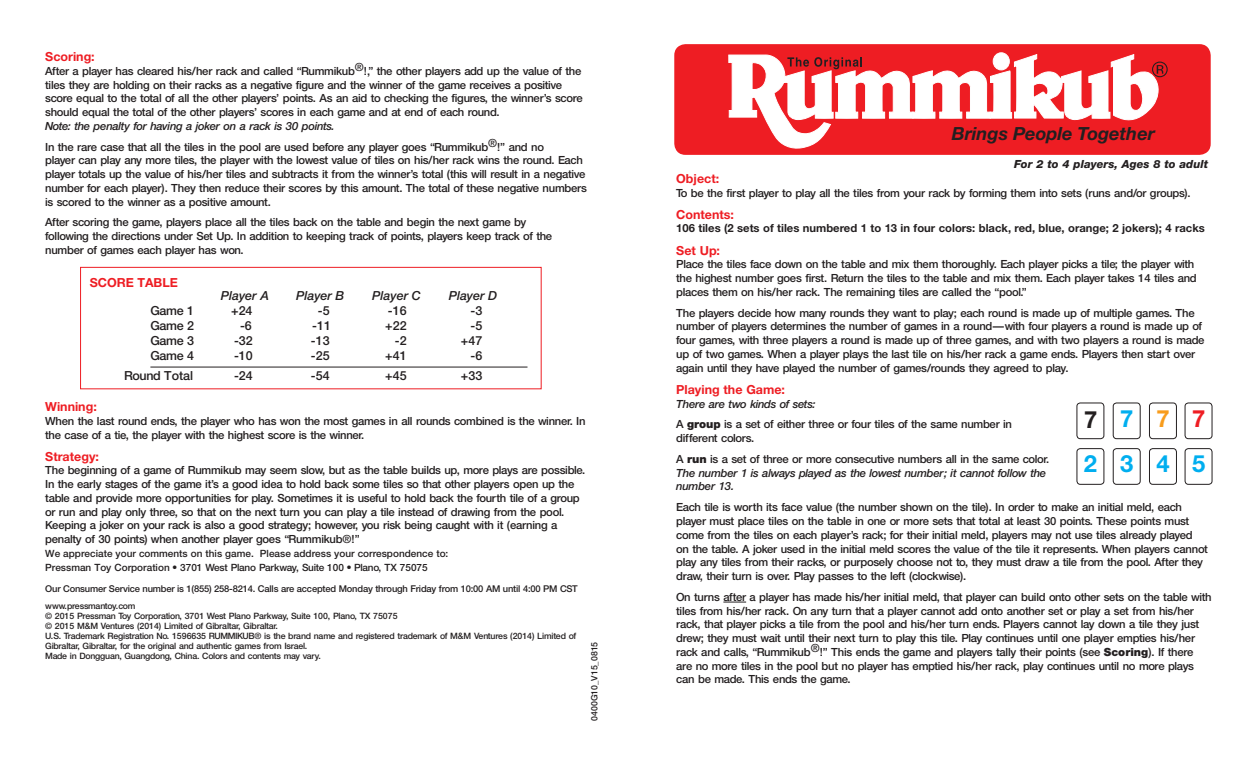
<style>
.page{position:relative;width:1260px;height:765px;background:#fff}
.page>*{position:absolute;margin:0;border:0;box-sizing:border-box;transform-origin:0 0}
.t1{font:700 23.75px/44.6px "Helvetica Neue";color:#00aeef}
.t2{font:italic 700 18.12px "Helvetica Neue";color:#231f20}
.t3{font:500 12.5px "Helvetica Neue";color:#231f20}
.t4{font:700 12.5px "Helvetica Neue";color:#ee1d23}
.t5{font:italic 500 12.5px "Helvetica Neue";color:#231f20}
.t6{font:500 11.25px/13.8px "Helvetica Neue";letter-spacing:-.03em;color:#231f20}
.t7{font:italic 500 11.25px/13.8px "Helvetica Neue";letter-spacing:-.03em;color:#231f20}
.t8{font:700 11.25px "Helvetica Neue";color:#231f20}
.t9{font:italic 800 11.25px "Helvetica Neue";color:#231f20}
.t10{font:500 10px/13.8px "Helvetica Neue";color:#231f20}
.t11{font:500 9.38px "Helvetica Neue";letter-spacing:-.02em;color:#231f20}
.t12{font:500 8.75px/10px "Helvetica Neue";letter-spacing:-.025em;color:#231f20}
.t13{font:500 8.75px "Helvetica Neue";color:#231f20}
.s1{font-style:italic}
.s2{font-weight:900}
.s3{color:#231f20}
.s4{color:#f89c1c}
.s5{color:#ee1d23}
</style>
<div class="page">
<div style="left:674px;top:44px;width:537px;height:111px;background:#ee1d23;border-radius:11px"></div>
<svg style="left:723px;top:602px;width:23px;height:1px"></svg>
<div style="left:993px;top:53px;width:16px;height:17px;border:1px solid #fff;border-radius:50%"></div>
<svg style="left:729px;top:54px;width:439px;height:94px"></svg>
<div style="left:1113px;top:403px;width:27px;height:36px;border:1px solid #231f20;border-radius:3px"></div>
<div style="left:1149px;top:403px;width:28px;height:36px;border:1px solid #231f20;border-radius:3px"></div>
<div style="left:1077px;top:403px;width:27px;height:36px;border:1px solid #231f20;border-radius:3px"></div>
<div style="left:1185px;top:403px;width:27px;height:36px;border:1px solid #231f20;border-radius:3px"></div>
<div style="left:1113px;top:448px;width:27px;height:37px;border:1px solid #231f20;border-radius:3px"></div>
<div style="left:1149px;top:448px;width:28px;height:37px;border:1px solid #231f20;border-radius:3px"></div>
<div style="left:1077px;top:448px;width:27px;height:37px;border:1px solid #231f20;border-radius:3px"></div>
<div style="left:1185px;top:448px;width:27px;height:37px;border:1px solid #231f20;border-radius:3px"></div>
<div style="left:80px;top:267px;width:461px;height:122px;background:#fff;border:1px solid #ee1d23"></div>
<hr style="left:150px;top:367px;width:378px;height:1px;background:#231f20">
<p class="t4" style="left:45px;top:49px;width:51px">Scoring:</p>
<p class="t6" style="left:45px;top:64px;width:539px">After a player has cleared his/her rack and called “Rummikub®!,” the other players add up the value of the tiles they are holding on their racks as a negative figure and the winner of the game receives a positive score equal to the total of all the other players’ points. As an aid to checking the figures, the winner’s score should equal the total of the other players’ scores in each game and at end of each round.</p>
<p class="t7" style="left:45px;top:119px;width:291px">Note: the penalty for having a joker on a rack is 30 points.</p>
<p class="t6" style="left:45px;top:140px;width:543px">In the rare case that all the tiles in the pool are used before any player goes “Rummikub®!” and no<br>player can play any more tiles, the player with the lowest value of tiles on his/her rack wins the round. Each player totals up the value of his/her tiles and subtracts it from the winner’s total (this will result in a negative number for each player). They then reduce their scores by this amount. The total of these negative numbers is scored to the winner as a positive amount.</p>
<p class="t6" style="left:45px;top:215px;width:508px">After scoring the game, players place all the tiles back on the table and begin the next game by following the directions under Set Up. In addition to keeping track of points, players keep track of the number of games each player has won.</p>
<p class="t4" style="left:90px;top:275px;width:90px">SCORE TABLE</p>
<p class="t5" style="left:221px;top:288px;width:50px">Player A</p>
<p class="t5" style="left:296px;top:288px;width:50px">Player B</p>
<p class="t5" style="left:372px;top:288px;width:50px">Player C</p>
<p class="t5" style="left:449px;top:288px;width:50px">Player D</p>
<p class="t3" style="left:150px;top:303px;width:45px">Game 1</p>
<p class="t3" style="left:231px;top:303px;width:23px">+24</p>
<p class="t3" style="left:318px;top:303px;width:13px">-5</p>
<p class="t3" style="left:388px;top:303px;width:20px">-16</p>
<p class="t3" style="left:470px;top:303px;width:13px">-3</p>
<p class="t3" style="left:150px;top:318px;width:45px">Game 2</p>
<p class="t3" style="left:240px;top:318px;width:13px">-6</p>
<p class="t3" style="left:312px;top:318px;width:20px">-11</p>
<p class="t3" style="left:385px;top:318px;width:23px">+22</p>
<p class="t3" style="left:470px;top:318px;width:13px">-5</p>
<p class="t3" style="left:150px;top:333px;width:45px">Game 3</p>
<p class="t3" style="left:234px;top:333px;width:20px">-32</p>
<p class="t3" style="left:311px;top:333px;width:20px">-13</p>
<p class="t3" style="left:395px;top:333px;width:13px">-2</p>
<p class="t3" style="left:461px;top:333px;width:23px">+47</p>
<p class="t3" style="left:150px;top:348px;width:45px">Game 4</p>
<p class="t3" style="left:234px;top:348px;width:20px">-10</p>
<p class="t3" style="left:311px;top:348px;width:20px">-25</p>
<p class="t3" style="left:385px;top:348px;width:23px">+41</p>
<p class="t3" style="left:470px;top:348px;width:13px">-6</p>
<p class="t3" style="left:234px;top:368px;width:20px">-24</p>
<p class="t3" style="left:311px;top:368px;width:20px">-54</p>
<p class="t3" style="left:385px;top:368px;width:23px">+45</p>
<p class="t3" style="left:461px;top:368px;width:23px">+33</p>
<p class="t3" style="left:124px;top:368px;width:71px">Round Total</p>
<p class="t4" style="left:45px;top:399px;width:53px">Winning:</p>
<p class="t6" style="left:45px;top:414px;width:542px">When the last round ends, the player who has won the most games in all rounds combined is the winner. In the case of a tie, the player with the highest score is the winner.</p>
<p class="t4" style="left:45px;top:449px;width:55px">Strategy:</p>
<p class="t6" style="left:45px;top:463px;width:541px">The beginning of a game of Rummikub may seem slow, but as the table builds up, more plays are possible.<br>In the early stages of the game it’s a good idea to hold back some tiles so that other players open up the table and provide more opportunities for play. Sometimes it is useful to hold back the fourth tile of a group or run and play only three, so that on the next turn you can play a tile instead of drawing from the pool.<br>Keeping a joker on your rack is also a good strategy; however, you risk being caught with it (earning a penalty of 30 points) when another player goes “Rummikub®!”</p>
<p class="t10" style="left:45px;top:546px;width:405px">We appreciate your comments on this game. Please address your correspondence to:<br>Pressman Toy Corporation ● 3701 West Plano Parkway, Suite 100 ● Plano, TX 75075</p>
<p class="t11" style="left:45px;top:583px;width:534px">Our Consumer Service number is 1(855) 258-8214. Calls are accepted Monday through Friday from 10:00 AM until 4:00 PM CST</p>
<p class="t12" style="left:45px;top:600px;width:533px">www.pressmantoy.com<br>© 2015 Pressman Toy Corporation, 3701 West Plano Parkway, Suite 100, Plano, TX 75075<br>© 2015 M&amp;M Ventures (2014) Limited of Gibraltar, Gibraltar.<br>U.S. Trademark Registration No. 1596635 RUMMIKUB® is the brand name and registered trademark of M&amp;M Ventures (2014) Limited of Gibraltar, Gibraltar, for the original and authentic games from Israel.<br>Made in Dongguan, Guangdong, China. Colors and contents may vary.</p>
<p class="t13" style="left:589px;top:721px;width:81px;rotate:-90deg">0400G10_V15_0815</p>
<h2 class="t2" style="left:952px;top:123px;width:205px">Brings People Together</h2>
<p class="t9" style="left:1014px;top:158px;width:196px">For 2 to 4 players, Ages 8 to adult</p>
<p class="t4" style="left:676px;top:171px;width:45px">Object:</p>
<p class="t6" style="left:676px;top:186px;width:516px">To be the first player to play all the tiles from your rack by forming them into sets (runs and/or groups).</p>
<p class="t4" style="left:676px;top:206px;width:59px">Contents:</p>
<p class="t8" style="left:676px;top:221px;width:530px">106 tiles (2 sets of tiles numbered 1 to 13 in four colors: black, red, blue, orange; 2 jokers); 4 racks</p>
<p class="t4" style="left:676px;top:242px;width:45px">Set Up:</p>
<p class="t6" style="left:676px;top:257px;width:522px">Place the tiles face down on the table and mix them thoroughly. Each player picks a tile; the player with the highest number goes first. Return the tiles to the table and mix them. Each player takes 14 tiles and places them on his/her rack. The remaining tiles are called the “pool.”</p>
<p class="t6" style="left:676px;top:306px;width:530px">The players decide how many rounds they want to play; each round is made up of multiple games. The number of players determines the number of games in a round—with four players a round is made up of four games, with three players a round is made up of three games, and with two players a round is made up of two games. When a player plays the last tile on his/her rack a game ends. Players then start over again until they have played the number of games/rounds they agreed to play.</p>
<p class="t4" style="left:676px;top:382px;width:110px">Playing the Game:</p>
<p class="t6" style="left:676px;top:393px;width:337px;line-height:20.9px"><span class="s1">There are two kinds of sets:<br></span>A <span class="s2">group</span> is a set of either three or four tiles of the same number in</p>
<p class="t6" style="left:676px;top:428px;width:374px;line-height:20.9px">different colors.<br>A <span class="s2">run</span> is a set of three or more consecutive numbers all in the same color.</p>
<p class="t7" style="left:676px;top:466px;width:371px">The number 1 is always played as the lowest number; it cannot follow the number 13.</p>
<p class="t6" style="left:676px;top:500px;width:533px">Each tile is worth its face value (the number shown on the tile). In order to make an initial meld, each player must place tiles on the table in one or more sets that total at least 30 points. These points must come from the tiles on each player’s rack; for their initial meld, players may not use tiles already played on the table. A joker used in the initial meld scores the value of the tile it represents. When players cannot play any tiles from their racks, or purposely choose not to, they must draw a tile from the pool. After they draw, their turn is over. Play passes to the left (clockwise).</p>
<p class="t6" style="left:676px;top:590px;width:537px">On turns after a player has made his/her initial meld, that player can build onto other sets on the table with tiles from his/her rack. On any turn that a player cannot add onto another set or play a set from his/her rack, that player picks a tile from the pool and his/her turn ends. Players cannot lay down a tile they just drew; they must wait until their next turn to play this tile. Play continues until one player empties his/her rack and calls, “Rummikub®!” This ends the game and players tally their points (see <span class="s2">Scoring</span>). If there are no more tiles in the pool but no player has emptied his/her rack, play continues until no more plays can be made. This ends the game.</p>
<h1 class="t1" style="left:1084px;top:397px;width:123px"><span class="s3">7</span>7<span class="s4">7</span><span class="s5">7<br></span>2 3 4 5</h1>
</div>
